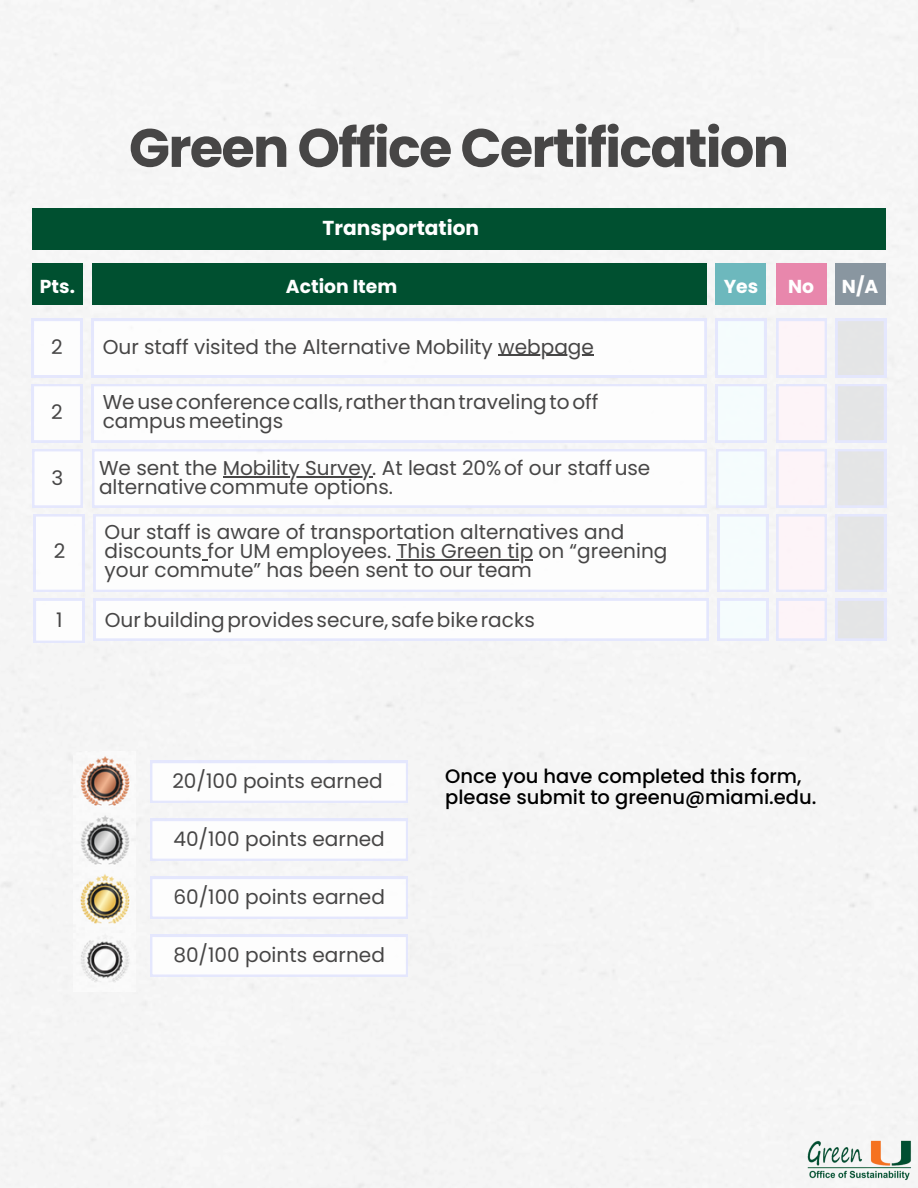
<style>
.page{position:relative;width:918px;height:1188px;background:#f5f5f5}
.page>*{position:absolute;margin:0;border:0;box-sizing:border-box;transform-origin:0 0}
.t1{font:700 54px "Poppins";letter-spacing:-.03em;color:#474646}
.t2{font:20.1px/19.2px "Poppins";color:#474646}
.t3{font:700 20.1px "Poppins";color:#fff}
.t4{font:500 19.5px/21.3px "Poppins";color:#000}
.t5{font:700 18.75px "Poppins";color:#fff}
</style>
<div class="page">
<div style="left:716px;top:263px;width:50px;height:42px;background:#6db8bd"></div>
<div style="left:92px;top:263px;width:615px;height:42px;background:#005030"></div>
<div style="left:32px;top:208px;width:853px;height:42px;background:#005030"></div>
<svg style="left:716px;top:319px;width:50px;height:58px"></svg>
<svg style="left:92px;top:319px;width:614px;height:58px"></svg>
<svg style="left:32px;top:319px;width:50px;height:58px"></svg>
<hr style="left:498px;top:355px;width:96px;height:1px;background:#474646">
<svg style="left:92px;top:384px;width:614px;height:58px"></svg>
<div style="left:32px;top:263px;width:51px;height:42px;background:#005030"></div>
<svg style="left:32px;top:384px;width:50px;height:58px"></svg>
<svg style="left:716px;top:384px;width:50px;height:58px"></svg>
<svg style="left:92px;top:449px;width:615px;height:59px"></svg>
<hr style="left:223px;top:476px;width:149px;height:1px;background:#474646">
<svg style="left:32px;top:449px;width:51px;height:59px"></svg>
<svg style="left:716px;top:449px;width:51px;height:59px"></svg>
<svg style="left:94px;top:514px;width:614px;height:78px"></svg>
<hr style="left:397px;top:559px;width:136px;height:1px;background:#474646">
<svg style="left:34px;top:514px;width:50px;height:78px"></svg>
<svg style="left:718px;top:514px;width:50px;height:78px"></svg>
<div style="left:718px;top:599px;width:50px;height:42px;background:#e5e7fd"></div>
<div style="left:720px;top:601px;width:46px;height:37px;background:#f5fcfd"></div>
<div style="left:94px;top:599px;width:615px;height:42px;background:#e7e9fd"></div>
<div style="left:96px;top:601px;width:610px;height:37px;background:#fdfdfd"></div>
<svg style="left:34px;top:599px;width:50px;height:44px"></svg>
<img style="left:806px;top:1140px;width:107px;height:41px">
<div style="left:776px;top:263px;width:50px;height:42px;background:#e887ac"></div>
<div style="left:835px;top:263px;width:50px;height:42px;background:#8996a0"></div>
<svg style="left:776px;top:319px;width:51px;height:58px"></svg>
<svg style="left:776px;top:384px;width:51px;height:58px"></svg>
<svg style="left:836px;top:319px;width:50px;height:58px;background:#e4e5e9"></svg>
<svg style="left:836px;top:384px;width:50px;height:58px;background:#e4e5e9"></svg>
<svg style="left:776px;top:449px;width:51px;height:59px"></svg>
<svg style="left:836px;top:449px;width:50px;height:59px;background:#e4e5e9"></svg>
<svg style="left:776px;top:514px;width:51px;height:78px"></svg>
<svg style="left:836px;top:514px;width:50px;height:78px;background:#e4e5e9"></svg>
<div style="left:776px;top:599px;width:51px;height:42px;background:#e5e7fd"></div>
<div style="left:779px;top:601px;width:46px;height:37px;background:#fdf4f8"></div>
<div style="left:836px;top:599px;width:50px;height:42px;background:#e4e6fa"></div>
<div style="left:838px;top:601px;width:46px;height:37px;background:#e4e5e6"></div>
<svg style="left:150px;top:761px;width:258px;height:42px"></svg>
<svg style="left:150px;top:819px;width:258px;height:42px"></svg>
<div style="left:150px;top:877px;width:258px;height:42px;background:#e4e7fd"></div>
<div style="left:152px;top:879px;width:254px;height:38px;background:#fdfdfd"></div>
<div style="left:150px;top:935px;width:258px;height:42px;background:#e4e7fd"></div>
<div style="left:152px;top:937px;width:254px;height:38px;background:#fdfdfd"></div>
<img style="left:74px;top:752px;width:62px;height:240px">
<h1 class="t1" style="left:129px;top:110px;width:662px">Green Office Certification</h1>
<p class="t5" style="left:40px;top:273px;width:37px">Pts.</p>
<p class="t2" style="left:51px;top:338px;width:13px">2</p>
<p class="t2" style="left:51px;top:403px;width:13px">2</p>
<p class="t2" style="left:52px;top:468px;width:13px">3</p>
<p class="t2" style="left:54px;top:541px;width:13px">2</p>
<h3 class="t3" style="left:323px;top:214px;width:158px">Transportation</h3>
<h3 class="t5" style="left:286px;top:273px;width:113px">Action Item</h3>
<h3 class="t5" style="left:724px;top:273px;width:36px">Yes</h3>
<h3 class="t2" style="left:103px;top:337px;width:493px">Our staff visited the Alternative Mobility webpage</h3>
<h2 class="t2" style="left:103px;top:392px;width:497px">Weuseconferencecalls,ratherthantravelingtooff</h2>
<p class="t2" style="left:103px;top:411px;width:182px">campusmeetings</p>
<p class="t2" style="left:99px;top:459px;width:553px">We sent the Mobility Survey. At least 20%of our staffuse</p>
<p class="t2" style="left:99px;top:478px;width:296px">alternativecommute options.</p>
<p class="t2" style="left:105px;top:522px;width:564px">Our staff is aware of transportation alternatives and discounts for UM employees. This Green tip on “greening</p>
<p class="t2" style="left:105px;top:560px;width:429px">your commute” has been sent to our team</p>
<p class="t2" style="left:56px;top:610px;width:8px">1</p>
<p class="t2" style="left:105px;top:610px;width:432px">Ourbuildingprovides secure, safebikeracks</p>
<p class="t5" style="left:788px;top:273px;width:28px">No</p>
<p class="t5" style="left:842px;top:273px;width:38px">N/A</p>
<p class="t2" style="left:172px;top:772px;width:212px">20/100 points earned</p>
<p class="t2" style="left:173px;top:829px;width:213px">40/100 points earned</p>
<h3 class="t2" style="left:173px;top:887px;width:213px">60/100 points earned</h3>
<p class="t2" style="left:173px;top:945px;width:213px">80/100 points earned</p>
<p class="t4" style="left:445px;top:766px;width:373px">Once you have completed this form, please submit to greenu@miami.edu.</p>
</div>
